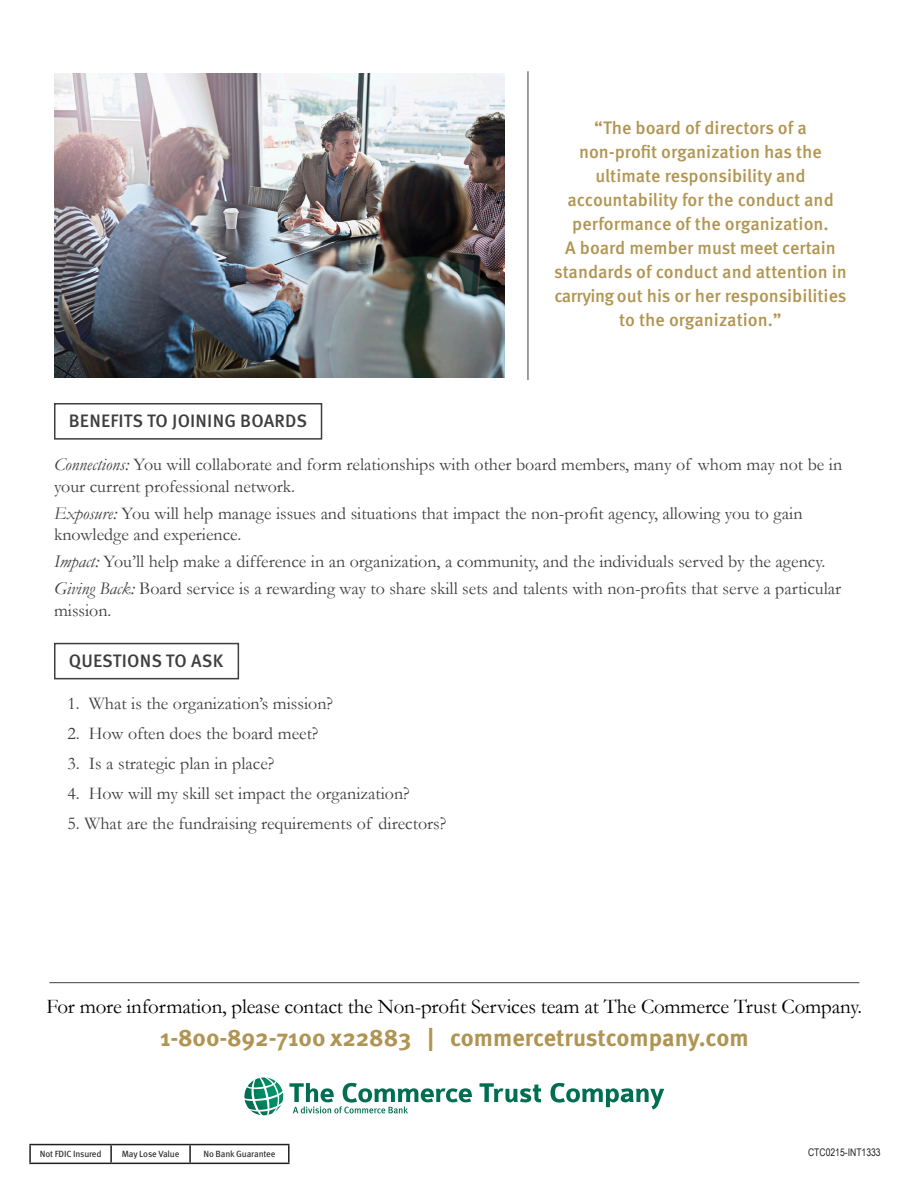
<style>
.page{position:relative;width:918px;height:1188px;background:#fff}
.page>*{position:absolute;margin:0;border:0;box-sizing:border-box;transform-origin:0 0}
.t1{font:700 24px "Meta OT";letter-spacing:-.005em;color:#b09452}
.t2{font:21px "Garamond";letter-spacing:-.01em;color:#000}
.t3{font:18px/21.6px "Garamond";color:#3e3e3f}
.t4{font:500 18px/24px "Meta OT";color:#b09452;text-align:center}
.t5{font:500 18px "Meta OT";letter-spacing:.01em;color:#3e3e3f}
.t6{font:10.5px "Arial Narrow";color:#231f20}
.body{font:9px "Meta OT";letter-spacing:-.02em;color:#231f20}
.s1{font-style:italic}
</style>
<div class="page">
<hr style="left:49px;top:982px;width:810px;height:1px;background:#3e3e3f">
<svg style="left:550px;top:1083px;width:114px;height:27px"></svg>
<svg style="left:480px;top:1083px;width:61px;height:19px"></svg>
<svg style="left:244px;top:1077px;width:228px;height:38px"></svg>
<img style="left:54px;top:73px;width:451px;height:305px">
<div style="left:54px;top:403px;width:268px;height:37px;border:2px solid #3e3e3f"></div>
<div style="left:54px;top:643px;width:185px;height:36px;border:2px solid #3e3e3f"></div>
<hr style="left:528px;top:71px;width:1px;height:309px;background:#3e3e3f">
<svg style="left:29px;top:1145px;width:2px;height:18px"></svg>
<hr style="left:29px;top:1144px;width:82px;height:1px;background:#231f20">
<hr style="left:111px;top:1144px;width:79px;height:1px;background:#231f20">
<hr style="left:190px;top:1144px;width:100px;height:1px;background:#231f20">
<svg style="left:110px;top:1145px;width:2px;height:18px"></svg>
<svg style="left:189px;top:1145px;width:2px;height:18px"></svg>
<svg style="left:288px;top:1145px;width:2px;height:18px"></svg>
<hr style="left:29px;top:1163px;width:82px;height:1px;background:#231f20">
<hr style="left:111px;top:1163px;width:79px;height:1px;background:#231f20">
<hr style="left:190px;top:1163px;width:100px;height:1px;background:#231f20">
<p class="t5" style="left:69px;top:410px;width:240px">BENEFITS TO JOINING BOARDS</p>
<p class="t4" style="left:554px;top:116px;width:294px">“The board of directors of a non-profit organization has the ultimate responsibility and accountability for the conduct and performance of the organization.<br>A board member must meet certain standards of conduct and attention in carrying out his or her responsibilities to the organization.”</p>
<p class="t3" style="left:54px;top:453px;width:790px"><span class="s1">Connections:</span> You will collaborate and form relationships with other board members, many of whom may not be in your current professional network.</p>
<p class="t3" style="left:54px;top:502px;width:750px"><span class="s1">Exposure:</span> You will help manage issues and situations that impact the non-profit agency, allowing you to gain knowledge and experience.</p>
<p class="t3" style="left:54px;top:551px;width:773px"><span class="s1">Impact:</span> You’ll help make a difference in an organization, a community, and the individuals served by the agency.</p>
<p class="t3" style="left:54px;top:578px;width:789px"><span class="s1">Giving Back:</span> Board service is a rewarding way to share skill sets and talents with non-profits that serve a particular mission.</p>
<p class="t5" style="left:69px;top:649px;width:156px">QUESTIONS TO ASK</p>
<p class="t3" style="left:68px;top:692px;width:267px">1. What is the organization’s mission?</p>
<p class="t3" style="left:68px;top:722px;width:253px">2. How often does the board meet?</p>
<p class="t3" style="left:68px;top:752px;width:208px">3. Is a strategic plan in place?</p>
<p class="t3" style="left:68px;top:782px;width:344px">4. How will my skill set impact the organization?</p>
<p class="t3" style="left:68px;top:812px;width:380px">5. What are the fundraising requirements of directors?</p>
<p class="t2" style="left:47px;top:992px;width:817px">For more information, please contact the Non-profit Services team at The Commerce Trust Company.</p>
<p class="t1" style="left:160px;top:1022px;width:590px">1-800-892-7100 x22883 | commercetrustcompany.com</p>
<p class="body" style="left:40px;top:1149px;width:63px">Not FDIC Insured</p>
<p class="body" style="left:122px;top:1149px;width:59px">May Lose Value</p>
<p class="body" style="left:203px;top:1149px;width:73px">No Bank Guarantee</p>
<p class="t6" style="left:808px;top:1144px;width:74px">CTC0215-INT1333</p>
</div>
